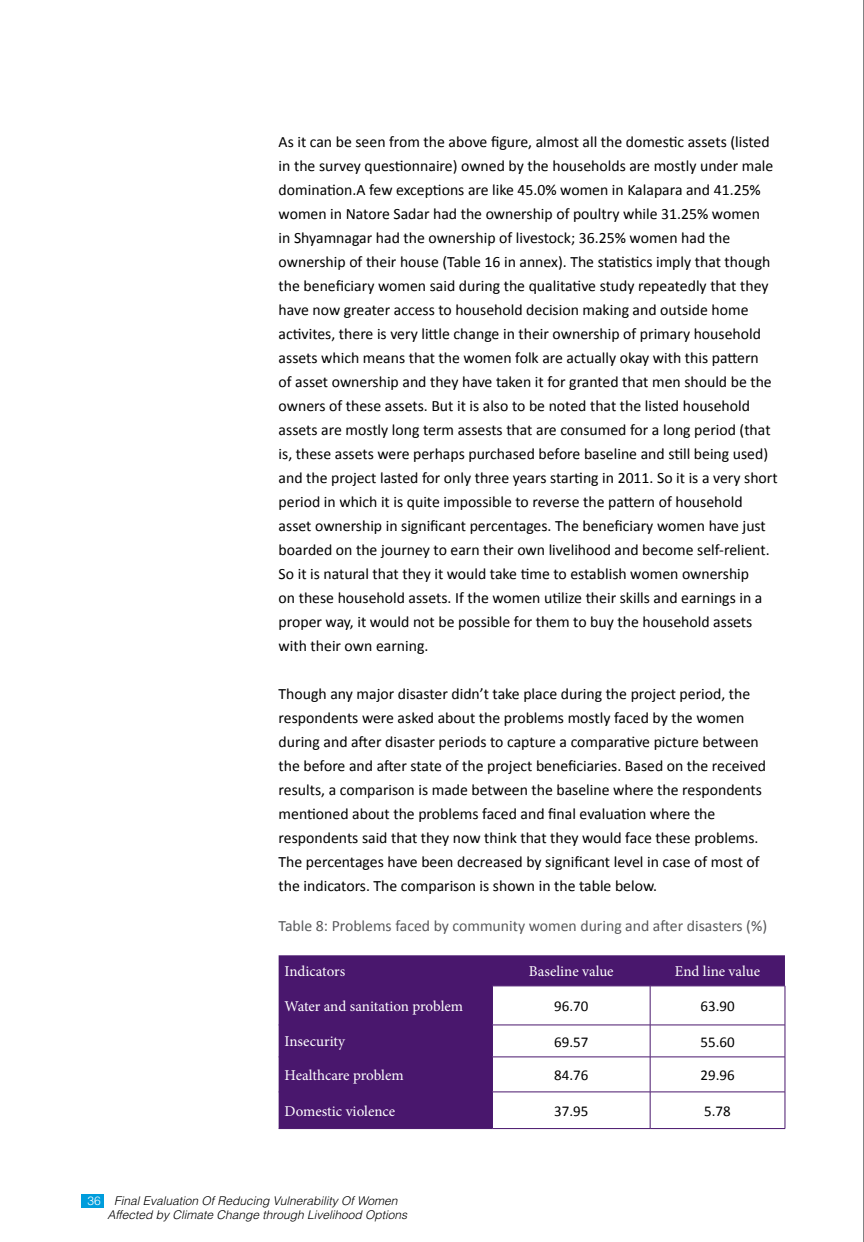
<style>
.page{position:relative;width:864px;height:1242px;background:#fff}
.page>*{position:absolute;margin:0;border:0;box-sizing:border-box;transform-origin:0 0}
.t1{font:15.75px/24px "Calibri";color:#000}
.t2{font:15.75px "Calibri";color:#58595b}
.t3{font:15px "Minion Pro";color:#fff}
.t4{font:15px "Calibri";color:#000}
.t5{font:italic 300 12px/14.4px "Helvetica";color:#000}
.s1{font-style:normal;color:#fff}
</style>
<div class="page">
<div style="left:279px;top:955px;width:506px;height:173px;background:#49176d"></div>
<svg style="left:493px;top:987px;width:292px;height:141px"></svg>
<hr style="left:279px;top:1025px;width:213px;height:1px;background:#49176d">
<hr style="left:279px;top:1057px;width:213px;height:1px;background:#49176d">
<hr style="left:279px;top:1092px;width:213px;height:1px;background:#49176d">
<hr style="left:279px;top:1128px;width:213px;height:1px;background:#49176d">
<hr style="left:492px;top:986px;width:1px;height:39px;background:#49176d">
<hr style="left:492px;top:1025px;width:1px;height:32px;background:#49176d">
<hr style="left:492px;top:1057px;width:1px;height:35px;background:#49176d">
<hr style="left:492px;top:1092px;width:1px;height:36px;background:#49176d">
<hr style="left:492px;top:986px;width:158px;height:1px;background:#49176d">
<hr style="left:650px;top:986px;width:135px;height:1px;background:#49176d">
<hr style="left:650px;top:986px;width:1px;height:39px;background:#49176d">
<hr style="left:785px;top:986px;width:1px;height:39px;background:#49176d">
<hr style="left:650px;top:1025px;width:1px;height:32px;background:#49176d">
<hr style="left:785px;top:1025px;width:1px;height:32px;background:#49176d">
<hr style="left:650px;top:1057px;width:1px;height:35px;background:#49176d">
<hr style="left:785px;top:1057px;width:1px;height:35px;background:#49176d">
<hr style="left:650px;top:1092px;width:1px;height:36px;background:#49176d">
<hr style="left:785px;top:1092px;width:1px;height:36px;background:#49176d">
<hr style="left:492px;top:1025px;width:158px;height:1px;background:#49176d">
<hr style="left:650px;top:1025px;width:135px;height:1px;background:#49176d">
<hr style="left:492px;top:1057px;width:158px;height:1px;background:#49176d">
<hr style="left:650px;top:1057px;width:135px;height:1px;background:#49176d">
<hr style="left:492px;top:1092px;width:158px;height:1px;background:#49176d">
<hr style="left:650px;top:1092px;width:135px;height:1px;background:#49176d">
<hr style="left:492px;top:1128px;width:158px;height:1px;background:#49176d">
<hr style="left:650px;top:1128px;width:135px;height:1px;background:#49176d">
<p class="t1" style="left:279px;top:130px;width:501px">As it can be seen from the above figure, almost all the domestic assets (listed in the survey questionnaire) owned by the households are mostly under male domination.A few exceptions are like 45.0% women in Kalapara and 41.25% women in Natore Sadar had the ownership of poultry while 31.25% women<br>in Shyamnagar had the ownership of livestock; 36.25% women had the ownership of their house (Table 16 in annex). The statistics imply that though the beneficiary women said during the qualitative study repeatedly that they have now greater access to household decision making and outside home activites, there is very little change in their ownership of primary household assets which means that the women folk are actually okay with this pattern<br>of asset ownership and they have taken it for granted that men should be the owners of these assets. But it is also to be noted that the listed household assets are mostly long term assests that are consumed for a long period (that is, these assets were perhaps purchased before baseline and still being used) and the project lasted for only three years starting in 2011. So it is a very short period in which it is quite impossible to reverse the pattern of household asset ownership in significant percentages. The beneficiary women have just boarded on the journey to earn their own livelihood and become self-relient.<br>So it is natural that they it would take time to establish women ownership<br>on these household assets. If the women utilize their skills and earnings in a proper way, it would not be possible for them to buy the household assets with their own earning.</p>
<p class="t1" style="left:279px;top:682px;width:489px">Though any major disaster didn’t take place during the project period, the respondents were asked about the problems mostly faced by the women during and after disaster periods to capture a comparative picture between the before and after state of the project beneficiaries. Based on the received results, a comparison is made between the baseline where the respondents mentioned about the problems faced and final evaluation where the respondents said that they now think that they would face these problems.<br>The percentages have been decreased by significant level in case of most of the indicators. The comparison is shown in the table below.</p>
<p class="t2" style="left:279px;top:916px;width:490px">Table 8: Problems faced by community women during and after disasters (%)</p>
<p class="t3" style="left:285px;top:961px;width:62px">Indicators</p>
<p class="t3" style="left:529px;top:961px;width:86px">Baseline value</p>
<p class="t3" style="left:675px;top:961px;width:87px">End line value</p>
<p class="t3" style="left:285px;top:996px;width:180px">Water and sanitation problem</p>
<p class="t4" style="left:554px;top:997px;width:36px">96.70</p>
<p class="t4" style="left:700px;top:997px;width:36px">63.90</p>
<p class="t3" style="left:285px;top:1032px;width:62px">Insecurity</p>
<p class="t4" style="left:554px;top:1032px;width:36px">69.57</p>
<p class="t4" style="left:700px;top:1032px;width:36px">55.60</p>
<p class="t3" style="left:285px;top:1065px;width:121px">Healthcare problem</p>
<p class="t4" style="left:554px;top:1066px;width:36px">84.76</p>
<p class="t4" style="left:700px;top:1066px;width:36px">29.96</p>
<p class="t3" style="left:285px;top:1101px;width:112px">Domestic violence</p>
<p class="t4" style="left:554px;top:1101px;width:36px">37.95</p>
<p class="t4" style="left:704px;top:1101px;width:28px">5.78</p>
<p class="t5" style="left:107px;top:1193px;width:301px;text-indent:-20px"><span class="s1">36</span> Final Evaluation Of Reducing Vulnerability Of Women<br>Affected by Climate Change through Livelihood Options</p>
</div>
